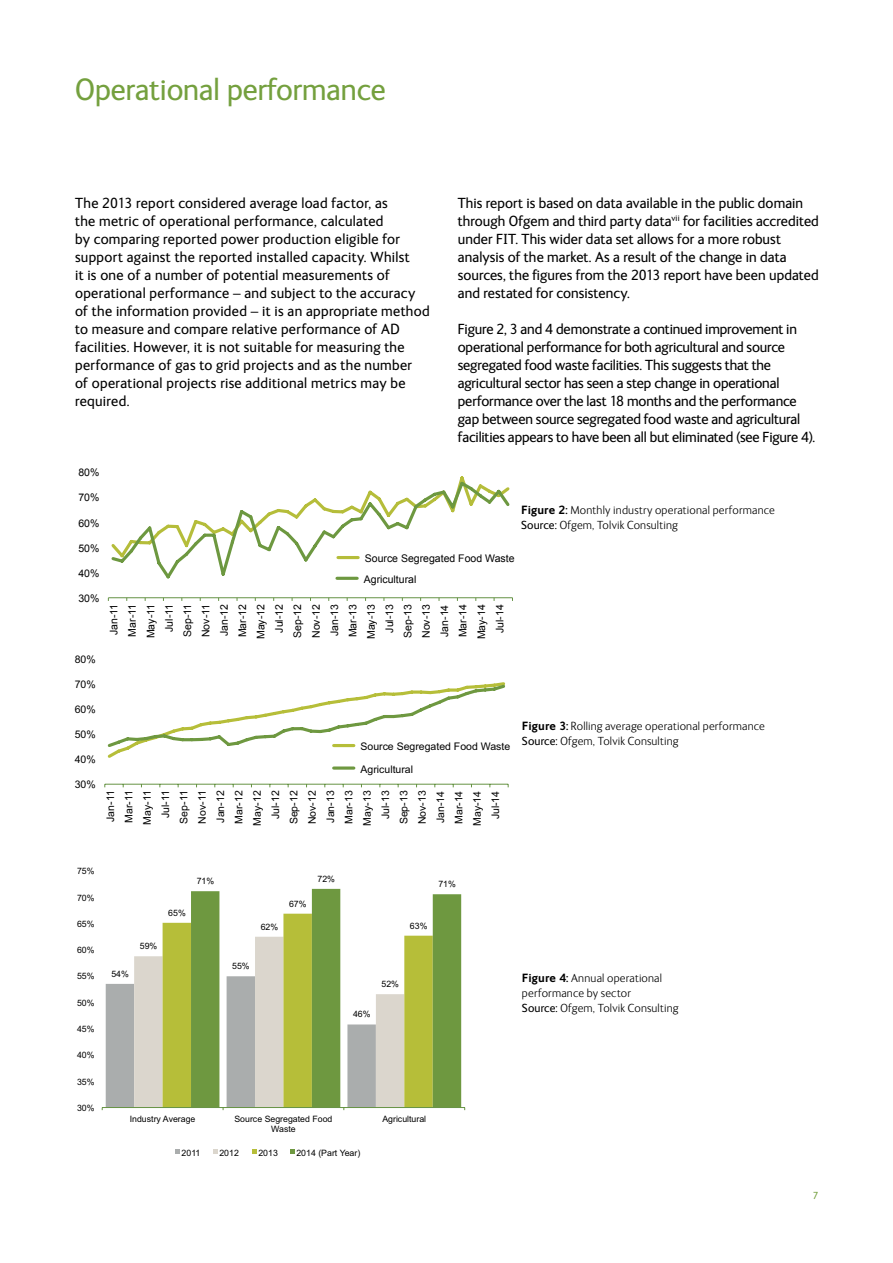
<style>
.page{position:relative;width:893px;height:1263px;background:#fff}
.page>*{position:absolute;margin:0;border:0;box-sizing:border-box;transform-origin:0 0}
.t1{font:31.5px "FS Ingrid";color:#74a03e}
.t2{font:15px/18px "FS Ingrid";letter-spacing:.01em;color:#000}
.t3{font:15px/18px "FS Ingrid";letter-spacing:-.01em;color:#000}
.t4{font:300 12px/15px "FS Ingrid";letter-spacing:.015em;color:#000}
.t5{font:10.5px/18.3px "Arial";color:#000;text-align:right}
.t6{font:10.5px/18.3px "Arial";color:#010101;text-align:right}
.t7{font:10.5px "FS Ingrid";color:#74a03e}
.t8{font:8.7px/10.2px "Arial";color:#010101;text-align:center}
.s1{font-weight:700}
.s2{font-weight:400}
</style>
<div class="page">
<hr style="left:108px;top:597px;width:404px;height:1px;background:#659245">
<svg style="left:111px;top:476px;width:399px;height:104px"></svg>
<hr style="left:338px;top:556px;width:20px;height:3px;background:#b5bd3a">
<hr style="left:337px;top:577px;width:20px;height:3px;background:#6d9840">
<hr style="left:105px;top:784px;width:403px;height:1px;background:#669344">
<svg style="left:107px;top:682px;width:399px;height:76px"></svg>
<hr style="left:334px;top:744px;width:20px;height:3px;background:#b6be39">
<svg style="left:334px;top:766px;width:20px;height:4px"></svg>
<svg style="left:134px;top:937px;width:29px;height:39px"></svg>
<div style="left:163px;top:922px;width:28px;height:54px;background:#b6be39"></div>
<svg style="left:191px;top:889px;width:270px;height:218px"></svg>
<hr style="left:102px;top:1107px;width:363px;height:1px;background:#669344">
<svg style="left:102px;top:976px;width:274px;height:134px;background:#b4be8f"></svg>
<svg style="left:175px;top:1149px;width:5px;height:5px"></svg>
<svg style="left:213px;top:1149px;width:5px;height:5px"></svg>
<svg style="left:252px;top:1149px;width:5px;height:5px"></svg>
<svg style="left:290px;top:1149px;width:5px;height:5px"></svg>
<h1 class="t1" style="left:75px;top:68px;width:312px">Operational performance</h1>
<p class="t2" style="left:75px;top:193px;width:356px">The 2013 report considered average load factor, as<br>the metric of operational performance, calculated<br>by comparing reported power production eligible for support against the reported installed capacity. Whilst<br>it is one of a number of potential measurements of operational performance – and subject to the accuracy of the information provided – it is an appropriate method to measure and compare relative performance of AD facilities. However, it is not suitable for measuring the performance of gas to grid projects and as the number<br>of operational projects rise additional metrics may be required.</p>
<p class="t5" style="left:78px;top:464px;width:23px">80%</p>
<p class="t5" style="left:78px;top:489px;width:23px">70%</p>
<p class="t5" style="left:78px;top:514px;width:23px">60%</p>
<p class="t5" style="left:78px;top:539px;width:23px">50%</p>
<p class="t2" style="left:458px;top:193px;width:362px">This report is based on data available in the public domain through Ofgem and third party data<sup>vii</sup> for facilities accredited under FIT. This wider data set allows for a more robust analysis of the market. As a result of the change in data sources, the figures from the 2013 report have been updated and restated for consistency.</p>
<p class="t3" style="left:458px;top:319px;width:359px">Figure 2, 3 and 4 demonstrate a continued improvement in operational performance for both agricultural and source segregated food waste facilities. This suggests that the agricultural sector has seen a step change in operational performance over the last 18 months and the performance gap between source segregated food waste and agricultural facilities appears to have been all but eliminated (see Figure 4).</p>
<p class="t4" style="left:521px;top:502px;width:255px"><span class="s1">Figure 2:</span> Monthly industry operational performance<br><span class="s2">Source:</span> Ofgem, Tolvik Consulting</p>
<p class="t5" style="left:78px;top:564px;width:23px">40%</p>
<p class="t5" style="left:78px;top:589px;width:23px">30%</p>
<p class="t6" style="left:75px;top:650px;width:23px">80%</p>
<p class="t6" style="left:75px;top:675px;width:23px">70%</p>
<p class="t6" style="left:75px;top:700px;width:23px">60%</p>
<p class="t6" style="left:75px;top:725px;width:23px">50%</p>
<p class="t6" style="left:75px;top:750px;width:23px">40%</p>
<p class="t6" style="left:75px;top:776px;width:23px">30%</p>
<p class="t5" style="left:364px;top:548px;width:152px;line-height:20.7px;text-align:left">Source Segregated Food Waste<br>Agricultural</p>
<p class="t5" style="left:105px;top:639px;width:37px;rotate:-90deg">Jan-11<br>Mar-11<br>May-11<br>Jul-11<br>Sep-11<br>Nov-11<br>Jan-12<br>Mar-12<br>May-12<br>Jul-12<br>Sep-12<br>Nov-12<br>Jan-13<br>Mar-13<br>May-13<br>Jul-13<br>Sep-13<br>Nov-13<br>Jan-14<br>Mar-14<br>May-14<br>Jul-14</p>
<p class="t6" style="left:361px;top:735px;width:151px;line-height:22.5px;text-align:left">Source Segregated Food Waste<br>Agricultural</p>
<p class="t6" style="left:101px;top:826px;width:37px;rotate:-90deg">Jan-11<br>Mar-11<br>May-11<br>Jul-11<br>Sep-11<br>Nov-11<br>Jan-12<br>Mar-12<br>May-12<br>Jul-12<br>Sep-12<br>Nov-12<br>Jan-13<br>Mar-13<br>May-13<br>Jul-13<br>Sep-13<br>Nov-13<br>Jan-14<br>Mar-14<br>May-14<br>Jul-14</p>
<p class="t4" style="left:522px;top:718px;width:244px"><span class="s1">Figure 3:</span> Rolling average operational performance<br><span class="s2">Source:</span> Ofgem, Tolvik Consulting</p>
<p class="t8" style="left:77px;top:866px;width:19px">75%</p>
<p class="t8" style="left:77px;top:892px;width:19px">70%</p>
<p class="t8" style="left:77px;top:919px;width:19px">65%</p>
<p class="t8" style="left:77px;top:945px;width:19px">60%</p>
<p class="t8" style="left:77px;top:971px;width:19px">55%</p>
<p class="t8" style="left:77px;top:998px;width:19px">50%</p>
<p class="t8" style="left:77px;top:1024px;width:19px">45%</p>
<p class="t8" style="left:77px;top:1050px;width:19px">40%</p>
<p class="t8" style="left:77px;top:1077px;width:19px">35%</p>
<p class="t8" style="left:77px;top:1103px;width:19px">30%</p>
<p class="t8" style="left:111px;top:969px;width:19px">54%</p>
<p class="t8" style="left:140px;top:941px;width:19px">59%</p>
<p class="t8" style="left:168px;top:908px;width:19px">65%</p>
<p class="t8" style="left:197px;top:876px;width:19px">71%</p>
<p class="t8" style="left:318px;top:874px;width:19px">72%</p>
<p class="t8" style="left:261px;top:921px;width:19px">62%</p>
<p class="t8" style="left:289px;top:898px;width:19px">67%</p>
<p class="t8" style="left:232px;top:961px;width:19px">55%</p>
<p class="t8" style="left:438px;top:879px;width:19px">71%</p>
<p class="t8" style="left:410px;top:920px;width:19px">63%</p>
<p class="t8" style="left:353px;top:1009px;width:19px">46%</p>
<p class="t8" style="left:381px;top:979px;width:19px">52%</p>
<p class="t8" style="left:130px;top:1113px;width:67px">Industry Average</p>
<p class="t8" style="left:234px;top:1113px;width:100px">Source Segregated Food<br>Waste</p>
<p class="t8" style="left:382px;top:1113px;width:45px">Agricultural</p>
<p class="t8" style="left:182px;top:1147px;width:20px">2011</p>
<p class="t8" style="left:219px;top:1147px;width:21px">2012</p>
<p class="t8" style="left:258px;top:1147px;width:21px">2013</p>
<p class="t8" style="left:296px;top:1147px;width:65px">2014 (Part Year)</p>
<p class="t4" style="left:522px;top:970px;width:158px"><span class="s1">Figure 4:</span> Annual operational performance by sector<br><span class="s2">Source:</span> Ofgem, Tolvik Consulting</p>
<p class="t7" style="left:813px;top:1188px;width:7px">7</p>
</div>
